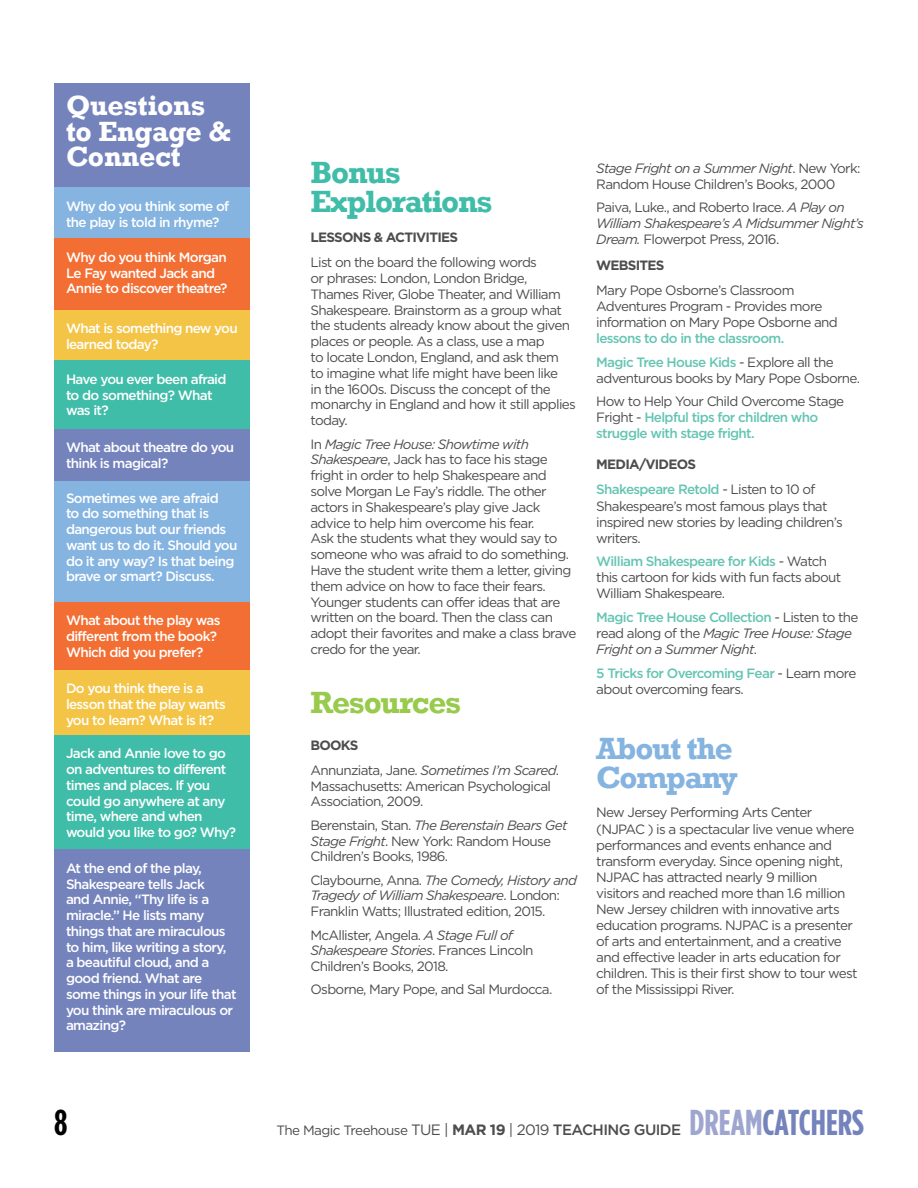
<style>
.page{position:relative;width:918px;height:1188px;background:#fff}
.page>*{position:absolute;margin:0;border:0;box-sizing:border-box;transform-origin:0 0}
.t1{font:700 36px "Gotham Condensed";color:#7483bc}
.t2{font:700 36px "Gotham Condensed";color:#000}
.t3{font:700 31.5px/28.5px "Rockwell";letter-spacing:-.04em;color:#3fbda8}
.t4{font:700 31.5px/28.8px "Rockwell";letter-spacing:-.04em;color:#85b4e1}
.t5{font:700 31.5px "Rockwell";letter-spacing:-.04em;color:#98ca4b}
.t6{font:700 28.5px/25.5px "Rockwell";letter-spacing:-.01em;color:#fff}
.t7{font:13.5px/15.8px "Gotham";letter-spacing:-.05em;color:#4d4d4f}
.t8{font:500 13.5px/15.8px "Gotham";letter-spacing:-.05em;color:#fff}
.t9{font:italic 13.5px/16px "Gotham";letter-spacing:-.05em;color:#4d4d4f}
.t10{font:500 13.5px/23.5px "Gotham";letter-spacing:-.05em;color:#65c5b3}
.t11{font:700 13.5px "Gotham";letter-spacing:-.055em;color:#4d4d4f}
.s1{font-style:italic}
.s2{font-weight:700;font-style:normal}
.s3{font-style:normal}
.s4{font-weight:400;color:#4d4d4f}
.s5{font-weight:700;color:#4d4d4f}
.s6{font-weight:500;color:#65c5b3}
.s7{font-weight:500;font-style:normal;color:#65c5b3}
.s8{font-size:15px}
.s9{font-weight:700;font-size:15px}
.s10{font-weight:500;font-size:15px}
.s11{color:#9ea6d0}
</style>
<div class="page">
<div style="left:54px;top:83px;width:196px;height:105px;background:#7483bc"></div>
<div style="left:54px;top:187px;width:196px;height:51px;background:#85b4e1"></div>
<div style="left:54px;top:479px;width:196px;height:123px;background:#85b4e1"></div>
<div style="left:54px;top:238px;width:196px;height:72px;background:#f36e32"></div>
<div style="left:54px;top:602px;width:196px;height:74px;background:#f36e32"></div>
<div style="left:54px;top:310px;width:196px;height:51px;background:#f3c446"></div>
<div style="left:54px;top:670px;width:196px;height:76px;background:#f3c446"></div>
<div style="left:54px;top:361px;width:196px;height:68px;background:#3fbda8"></div>
<div style="left:54px;top:735px;width:196px;height:115px;background:#3fbda8"></div>
<div style="left:54px;top:429px;width:196px;height:51px;background:#7483bc"></div>
<div style="left:54px;top:850px;width:196px;height:202px;background:#7483bc"></div>
<h3 class="t6" style="left:66px;top:93px;width:167px">Questions to Engage &amp;<br>Connect</h3>
<p class="t8" style="left:66px;top:198px;width:165px">Why do you think some of the play is told in rhyme?</p>
<p class="t8" style="left:66px;top:249px;width:163px">Why do you think Morgan<br>Le Fay wanted Jack and<br>Annie to discover theatre?</p>
<p class="t8" style="left:66px;top:320px;width:173px">What is something new you learned today?</p>
<p class="t8" style="left:66px;top:371px;width:162px">Have you ever been afraid to do something? What was it?</p>
<p class="t8" style="left:66px;top:439px;width:170px">What about theatre do you think is magical?</p>
<p class="t8" style="left:66px;top:490px;width:173px">Sometimes we are afraid<br>to do something that is dangerous but our friends want us to do it. Should you do it any way? Is that being brave or smart? Discuss.</p>
<p class="t8" style="left:66px;top:612px;width:156px">What about the play was different from the book?<br>Which did you prefer?</p>
<p class="t8" style="left:66px;top:680px;width:161px">Do you think there is a lesson that the play wants you to learn? What is it?</p>
<p class="t8" style="left:66px;top:745px;width:172px">Jack and Annie love to go on adventures to different times and places. If you could go anywhere at any time, where and when would you like to go? Why?</p>
<p class="t8" style="left:66px;top:860px;width:172px">At the end of the play,<br>Shakespeare tells Jack<br>and Annie, “Thy life is a miracle.” He lists many things that are miraculous to him, like writing a story, a beautiful cloud, and a good friend. What are some things in your life that you think are miraculous or amazing?</p>
<h1 class="t2" style="left:54px;top:1101px;width:15px">8</h1>
<h2 class="t3" style="left:310px;top:158px;width:184px">Bonus<br>Explorations</h2>
<p class="t11" style="left:310px;top:230px;width:149px">LESSONS &amp; ACTIVITIES</p>
<p class="t7" style="left:310px;top:254px;width:267px">List on the board the following words<br>or phrases: London, London Bridge, Thames River, Globe Theater, and William Shakespeare. Brainstorm as a group what the students already know about the given places or people. As a class, use a map<br>to locate London, England, and ask them<br>to imagine what life might have been like<br>in the 1600s. Discuss the concept of the monarchy in England and how it still applies today.</p>
<p class="t7" style="left:310px;top:436px;width:267px">In <span class="s1">Magic Tree House: Showtime with Shakespeare</span>, Jack has to face his stage fright in order to help Shakespeare and solve Morgan Le Fay’s riddle. The other actors in Shakespeare’s play give Jack advice to help him overcome his fear.<br>Ask the students what they would say to someone who was afraid to do something.<br>Have the student write them a letter, giving them advice on how to face their fears.<br>Younger students can offer ideas that are written on the board. Then the class can adopt their favorites and make a class brave credo for the year.</p>
<h2 class="t5" style="left:310px;top:684px;width:152px">Resources</h2>
<p class="t9" style="left:310px;top:733px;width:250px;line-height:24.8px"><span class="s2">BOOKS<br></span><span class="s3">Annunziata, Jane.</span> Sometimes I’m Scared<span class="s3">.</span></p>
<p class="t7" style="left:310px;top:778px;width:242px">Massachusetts: American Psychological<br>Association, 2009.</p>
<p class="t7" style="left:310px;top:817px;width:258px">Berenstain, Stan. <span class="s1">The Berenstain Bears Get<br>Stage Fright</span>. New York: Random House<br>Children’s Books, 1986.</p>
<p class="t7" style="left:310px;top:872px;width:268px">Claybourne, Anna. <span class="s1">The Comedy, History and<br>Tragedy of William Shakespeare</span>. London:<br>Franklin Watts; Illustrated edition, 2015.</p>
<p class="t7" style="left:310px;top:927px;width:225px">McAllister, Angela. <span class="s1">A Stage Full of<br>Shakespeare Stories</span>. Frances Lincoln<br>Children’s Books, 2018.</p>
<p class="t7" style="left:310px;top:982px;width:243px">Osborne, Mary Pope, and Sal Murdocca.</p>
<p class="t7" style="left:596px;top:160px;width:266px"><span class="s1">Stage Fright on a Summer Night</span>. New York:<br>Random House Children’s Books, 2000</p>
<p class="t9" style="left:596px;top:199px;width:269px"><span class="s3">Paiva, Luke., and Roberto Irace.</span> A Play on<br>William Shakespeare’s A Midsummer Night’s<br>Dream. <span class="s3">Flowerpot Press, 2016.</span></p>
<p class="t11" style="left:596px;top:257px;width:70px">WEBSITES</p>
<p class="t7" style="left:596px;top:282px;width:243px">Mary Pope Osborne’s Classroom<br>Adventures Program - Provides more information on Mary Pope Osborne and</p>
<p class="t10" style="left:596px;top:326px;width:239px">lessons to do in the classroom.<br>Magic Tree House Kids <span class="s4">- Explore all the</span></p>
<p class="t7" style="left:596px;top:366px;width:265px;line-height:23.5px">adventurous books by Mary Pope Osborne.<br>How to Help Your Child Overcome Stage</p>
<p class="t10" style="left:596px;top:409px;width:224px;line-height:16px"><span class="s4">Fright -</span> Helpful tips for children who struggle with stage fright.</p>
<p class="t10" style="left:596px;top:452px;width:221px;line-height:25px"><span class="s5">MEDIA/VIDEOS<br></span>Shakespeare Retold <span class="s4">- Listen to 10 of</span></p>
<p class="t7" style="left:596px;top:497px;width:248px">Shakespeare’s most famous plays that inspired new stories by leading children’s writers.</p>
<p class="t7" style="left:596px;top:553px;width:246px"><span class="s6">William Shakespeare for Kids</span> - Watch this cartoon for kids with fun facts about<br>William Shakespeare.</p>
<p class="t9" style="left:596px;top:609px;width:264px"><span class="s7">Magic Tree House Collection</span> <span class="s3">- Listen to the read along of the</span> Magic Tree House: Stage<br>Fright on a Summer Night<span class="s3">.</span></p>
<p class="t7" style="left:596px;top:665px;width:262px"><span class="s6">5 Tricks for Overcoming Fear</span> - Learn more about overcoming fears.</p>
<h2 class="t4" style="left:596px;top:734px;width:143px">About the<br>Company</h2>
<p class="t7" style="left:596px;top:804px;width:263px">New Jersey Performing Arts Center (NJPAC ) is a spectacular live venue where performances and events enhance and transform everyday. Since opening night, NJPAC has attracted nearly 9 million visitors and reached more than 1.6 million New Jersey children with innovative arts education programs. NJPAC is a presenter of arts and entertainment, and a creative and effective leader in arts education for children. This is their first show to tour west of the Mississippi River.</p>
<p class="t7" style="left:276px;top:1122px;width:406px">The Magic Treehouse <span class="s8">TUE |</span> <span class="s9">MAR 19</span> <span class="s8">| 2019</span> <span class="s10">TEACHING GUIDE</span></p>
<h1 class="t1" style="left:689px;top:1101px;width:176px"><span class="s11">DREAM</span>CATCHERS</h1>
</div>
